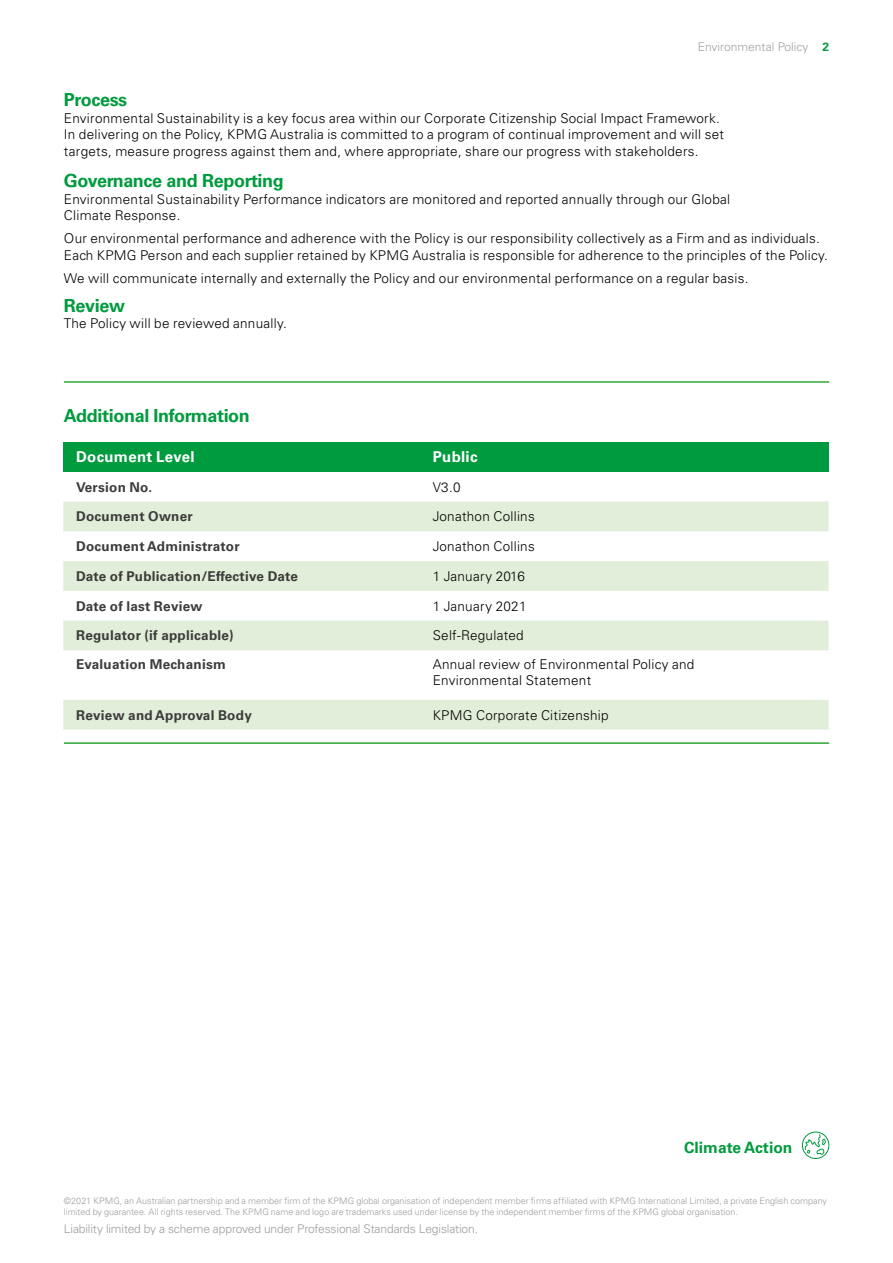
<style>
.page{position:relative;width:893px;height:1263px;background:#fff}
.page>*{position:absolute;margin:0;border:0;box-sizing:border-box;transform-origin:0 0}
.t1{font:700 18px "Univers LT Std";letter-spacing:-.02em;color:#009b3e}
.t2{font:700 15.6px "Univers LT Std";color:#009b3e}
.t3{font:700 15px "Univers LT Std";letter-spacing:.02em;color:#fff}
.t4{font:300 13.5px/16.5px "Univers LT Std";letter-spacing:.02em;color:#000}
.t5{font:700 13.5px "Univers LT Std";letter-spacing:.02em;color:#3c3c3b}
.t6{font:300 12px "Univers LT Std";letter-spacing:-.01em;color:#9d9d9c}
.t7{font:300 12px "Univers LT Std";color:#a0a1a5}
.t8{font:300 9px/10.8px "Univers LT Std";color:#9d9d9c}
.s1{font-weight:700;color:#009b3e}
</style>
<div class="page">
<svg style="left:801px;top:1131px;width:29px;height:28px"></svg>
<div style="left:63px;top:442px;width:357px;height:30px;background:#009b3e"></div>
<div style="left:420px;top:442px;width:409px;height:30px;background:#009b3e"></div>
<svg style="left:63px;top:502px;width:766px;height:228px;fill:#e1eed9"></svg>
<hr style="left:64px;top:381px;width:765px;height:2px;background:#2ea836">
<hr style="left:64px;top:742px;width:765px;height:2px;background:#2ea836">
<p class="t7" style="left:698px;top:40px;width:133px">Environmental Policy <span class="s1">2</span></p>
<h1 class="t1" style="left:64px;top:89px;width:65px">Process</h1>
<p class="t4" style="left:64px;top:110px;width:661px">Environmental Sustainability is a key focus area within our Corporate Citizenship Social Impact Framework.<br>In delivering on the Policy, KPMG Australia is committed to a program of continual improvement and will set targets, measure progress against them and, where appropriate, share our progress with stakeholders.</p>
<h1 class="t1" style="left:64px;top:170px;width:221px">Governance and Reporting</h1>
<p class="t4" style="left:64px;top:191px;width:668px">Environmental Sustainability Performance indicators are monitored and reported annually through our Global<br>Climate Response.</p>
<p class="t4" style="left:64px;top:230px;width:765px">Our environmental performance and adherence with the Policy is our responsibility collectively as a Firm and as individuals.<br>Each KPMG Person and each supplier retained by KPMG Australia is responsible for adherence to the principles of the Policy.</p>
<p class="t4" style="left:64px;top:269px;width:686px">We will communicate internally and externally the Policy and our environmental performance on a regular basis.</p>
<h1 class="t1" style="left:64px;top:295px;width:63px">Review</h1>
<p class="t4" style="left:64px;top:315px;width:224px">The Policy will be reviewed annually.</p>
<h1 class="t1" style="left:64px;top:405px;width:188px">Additional Information</h1>
<p class="t3" style="left:76px;top:448px;width:120px">Document Level</p>
<p class="t3" style="left:433px;top:448px;width:46px">Public</p>
<p class="t5" style="left:76px;top:479px;width:78px">Version No.</p>
<p class="t4" style="left:433px;top:478px;width:29px">V3.0</p>
<p class="t5" style="left:76px;top:509px;width:118px">Document Owner</p>
<p class="t4" style="left:433px;top:508px;width:104px">Jonathon Collins</p>
<p class="t5" style="left:76px;top:538px;width:165px">Document Administrator</p>
<p class="t4" style="left:433px;top:538px;width:104px">Jonathon Collins</p>
<p class="t5" style="left:76px;top:568px;width:223px">Date of Publication/Effective Date</p>
<p class="t4" style="left:433px;top:568px;width:94px">1 January 2016</p>
<p class="t5" style="left:76px;top:598px;width:128px">Date of last Review</p>
<p class="t4" style="left:433px;top:598px;width:95px">1 January 2021</p>
<p class="t5" style="left:76px;top:628px;width:159px">Regulator (if applicable)</p>
<p class="t4" style="left:433px;top:627px;width:93px">Self-Regulated</p>
<p class="t5" style="left:76px;top:656px;width:151px">Evaluation Mechanism</p>
<p class="t4" style="left:433px;top:656px;width:263px">Annual review of Environmental Policy and<br>Environmental Statement</p>
<p class="t5" style="left:76px;top:707px;width:177px">Review and Approval Body</p>
<p class="t4" style="left:433px;top:707px;width:177px">KPMG Corporate Citizenship</p>
<p class="t2" style="left:684px;top:1138px;width:110px">Climate Action</p>
<p class="t8" style="left:64px;top:1195px;width:765px">©2021 KPMG, an Australian partnership and a member firm of the KPMG global organisation of independent member firms affiliated with KPMG International Limited, a private English company limited by guarantee. All rights reserved. The KPMG name and logo are trademarks used under license by the independent member firms of the KPMG global organisation.</p>
<p class="t6" style="left:64px;top:1222px;width:416px">Liability limited by a scheme approved under Professional Standards Legislation.</p>
</div>
